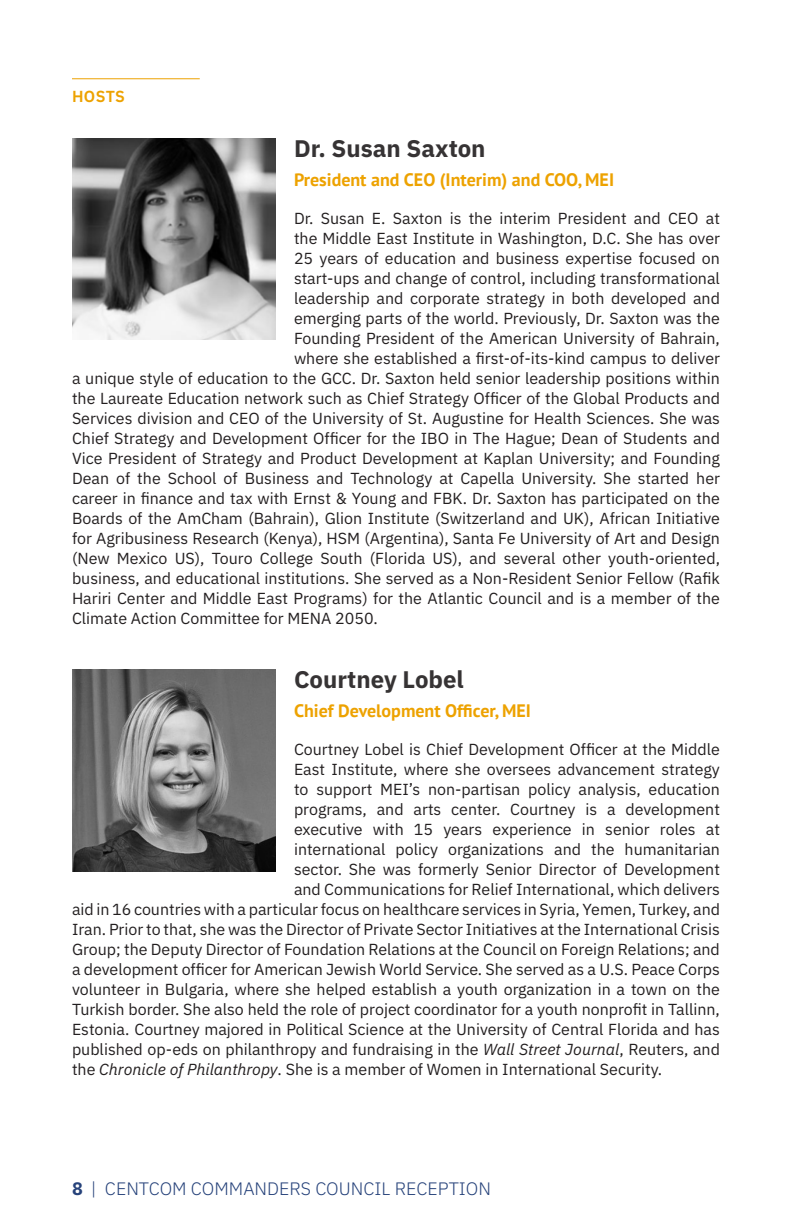
<style>
.page{position:relative;width:792px;height:1224px;background:#fff}
.page>*{position:absolute;margin:0;border:0;box-sizing:border-box;transform-origin:0 0}
.Biography_Heading{font:700 24px "IBM Plex Sans";color:#363334}
.Biograph_Subtitle{font:700 18px "PT Sans";color:#eda200}
.t1{font:300 18px "IBM Plex Sans";color:#26427a}
.Biography_Text{font:16px "IBM Plex Sans";color:#231f20}
.Page_Heading{font:600 16px "IBM Plex Sans";letter-spacing:.02em;color:#eda200}
.s1{font-style:italic}
.s2{font-weight:700}
</style>
<div class="page">
<hr style="left:791px;top:0;width:1px;height:1224px;background:#0a1827">
<hr style="left:72px;top:78px;width:128px;height:1px;background:#eda200">
<img style="left:72px;top:138px;width:204px;height:202px">
<img style="left:72px;top:670px;width:204px;height:201px">
<p class="Page_Heading" style="left:72px;top:83px;width:55px">HOSTS</p>
<p class="Biography_Heading" style="left:294px;top:129px;width:193px">Dr. Susan Saxton</p>
<p class="Biograph_Subtitle" style="left:294px;top:168px;width:322px">President and CEO (Interim) and COO, MEI</p>
<p class="Biography_Text" style="left:294px;top:206px;width:428px">Dr. Susan E. Saxton is the interim President and CEO at</p>
<p class="Biography_Text" style="left:294px;top:226px;width:428px">the Middle East Institute in Washington, D.C. She has over</p>
<p class="Biography_Text" style="left:294px;top:246px;width:428px">25 years of education and business expertise focused on</p>
<p class="Biography_Text" style="left:294px;top:266px;width:427px">start-ups and change of control, including transformational</p>
<p class="Biography_Text" style="left:294px;top:286px;width:427px">leadership and corporate strategy in both developed and</p>
<p class="Biography_Text" style="left:294px;top:306px;width:428px">emerging parts of the world. Previously, Dr. Saxton was the</p>
<p class="Biography_Text" style="left:294px;top:326px;width:428px">Founding President of the American University of Bahrain,</p>
<p class="Biography_Text" style="left:294px;top:346px;width:428px">where she established a first-of-its-kind campus to deliver</p>
<p class="Biography_Text" style="left:72px;top:366px;width:649px">a unique style of education to the GCC. Dr. Saxton held senior leadership positions within</p>
<p class="Biography_Text" style="left:72px;top:386px;width:650px">the Laureate Education network such as Chief Strategy Officer of the Global Products and</p>
<p class="Biography_Text" style="left:72px;top:406px;width:650px">Services division and CEO of the University of St. Augustine for Health Sciences. She was</p>
<p class="Biography_Text" style="left:72px;top:426px;width:649px">Chief Strategy and Development Officer for the IBO in The Hague; Dean of Students and</p>
<p class="Biography_Text" style="left:72px;top:446px;width:649px">Vice President of Strategy and Product Development at Kaplan University; and Founding</p>
<p class="Biography_Text" style="left:72px;top:466px;width:650px">Dean of the School of Business and Technology at Capella University. She started her</p>
<p class="Biography_Text" style="left:72px;top:486px;width:649px">career in finance and tax with Ernst &amp; Young and FBK. Dr. Saxton has participated on the</p>
<p class="Biography_Text" style="left:72px;top:506px;width:649px">Boards of the AmCham (Bahrain), Glion Institute (Switzerland and UK), African Initiative</p>
<p class="Biography_Text" style="left:72px;top:526px;width:650px">for Agribusiness Research (Kenya), HSM (Argentina), Santa Fe University of Art and Design</p>
<p class="Biography_Text" style="left:72px;top:546px;width:650px">(New Mexico US), Touro College South (Florida US), and several other youth-oriented,</p>
<p class="Biography_Text" style="left:72px;top:566px;width:649px">business, and educational institutions. She served as a Non-Resident Senior Fellow (Rafik</p>
<p class="Biography_Text" style="left:72px;top:586px;width:650px">Hariri Center and Middle East Programs) for the Atlantic Council and is a member of the</p>
<p class="Biography_Text" style="left:72px;top:606px;width:307px">Climate Action Committee for MENA 2050.</p>
<p class="Biography_Heading" style="left:294px;top:661px;width:171px">Courtney Lobel</p>
<p class="Biograph_Subtitle" style="left:294px;top:699px;width:239px">Chief Development Officer, MEI</p>
<p class="Biography_Text" style="left:294px;top:737px;width:428px">Courtney Lobel is Chief Development Officer at the Middle</p>
<p class="Biography_Text" style="left:294px;top:757px;width:427px">East Institute, where she oversees advancement strategy</p>
<p class="Biography_Text" style="left:294px;top:777px;width:427px">to support MEI’s non-partisan policy analysis, education</p>
<p class="Biography_Text" style="left:294px;top:797px;width:428px">programs, and arts center. Courtney is a development</p>
<p class="Biography_Text" style="left:294px;top:817px;width:427px">executive with 15 years experience in senior roles at</p>
<p class="Biography_Text" style="left:294px;top:837px;width:428px">international policy organizations and the humanitarian</p>
<p class="Biography_Text" style="left:294px;top:857px;width:428px">sector. She was formerly Senior Director of Development</p>
<p class="Biography_Text" style="left:294px;top:877px;width:428px">and Communications for Relief International, which delivers</p>
<p class="Biography_Text" style="left:72px;top:897px;width:650px">aid in 16 countries with a particular focus on healthcare services in Syria, Yemen, Turkey, and</p>
<p class="Biography_Text" style="left:72px;top:917px;width:650px">Iran. Prior to that, she was the Director of Private Sector Initiatives at the International Crisis</p>
<p class="Biography_Text" style="left:72px;top:937px;width:649px">Group; the Deputy Director of Foundation Relations at the Council on Foreign Relations; and</p>
<p class="Biography_Text" style="left:72px;top:957px;width:650px">a development officer for American Jewish World Service. She served as a U.S. Peace Corps</p>
<p class="Biography_Text" style="left:72px;top:977px;width:650px">volunteer in Bulgaria, where she helped establish a youth organization in a town on the</p>
<p class="Biography_Text" style="left:72px;top:997px;width:649px">Turkish border. She also held the role of project coordinator for a youth nonprofit in Tallinn,</p>
<p class="Biography_Text" style="left:72px;top:1017px;width:649px">Estonia. Courtney majored in Political Science at the University of Central Florida and has</p>
<p class="Biography_Text" style="left:72px;top:1037px;width:650px">published op-eds on philanthropy and fundraising in the <span class="s1">Wall Street Journal</span>, Reuters, and</p>
<p class="Biography_Text" style="left:72px;top:1057px;width:592px">the <span class="s1">Chronicle of Philanthropy</span>. She is a member of Women in International Security.</p>
<p class="t1" style="left:72px;top:1175px;width:421px"><span class="s2">8</span> | CENTCOM COMMANDERS COUNCIL RECEPTION</p>
</div>
